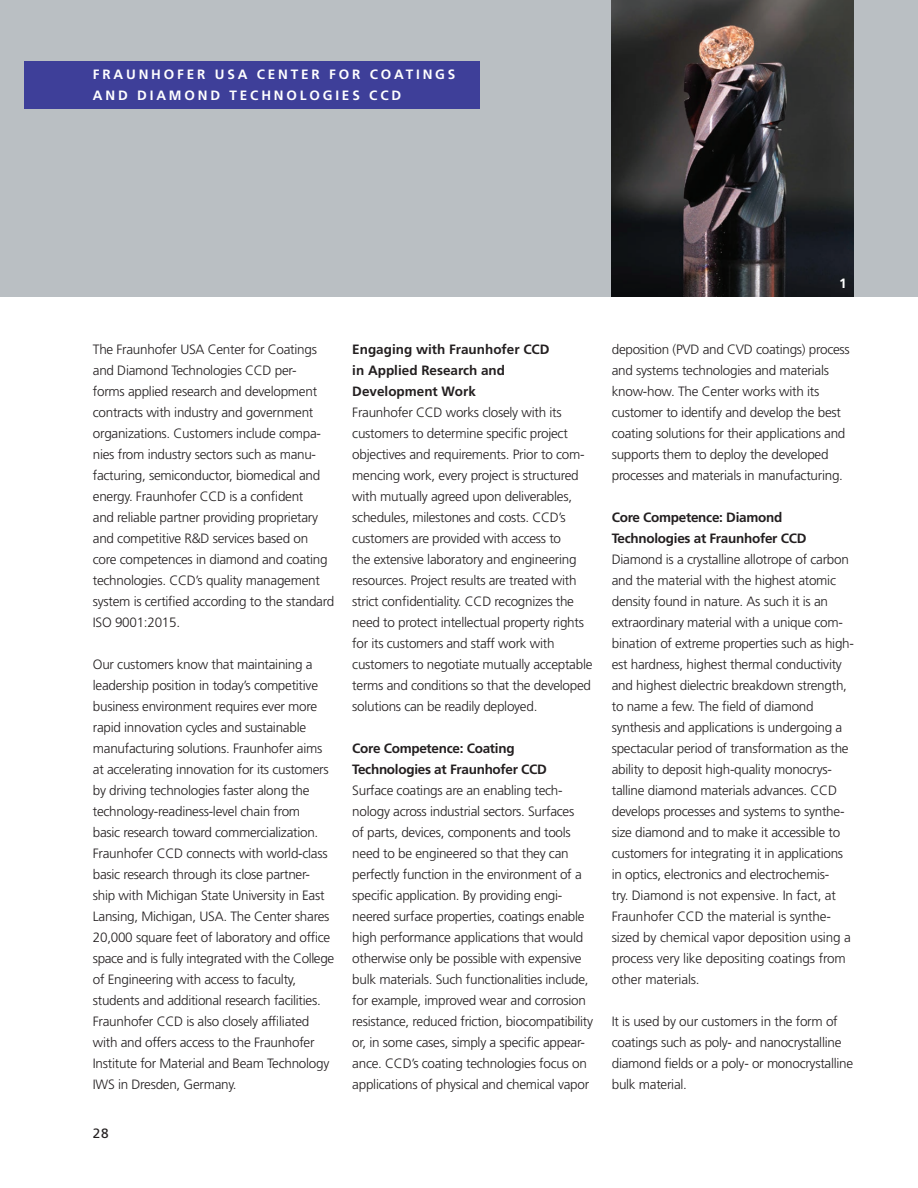
<style>
.page{position:relative;width:918px;height:1188px;background:#fff}
.page>*{position:absolute;margin:0;border:0;box-sizing:border-box;transform-origin:0 0}
.t1{font:300 13.5px/21px "Frutiger LT Std";letter-spacing:-.02em;color:#231f20}
.t2{font:700 13.5px/21px "Frutiger LT Std";letter-spacing:-.02em;color:#231f20}
.t3{font:700 13.5px/21px "Frutiger LT Std";color:#231f20}
.t4{font:700 13.5px/21px "Frutiger LT Std";letter-spacing:.21em;color:#fff}
.t5{font:13.5px "Frutiger LT Std";color:#231f20}
</style>
<div class="page">
<div style="left:0;top:0;width:918px;height:297px;background:#babfc3"></div>
<div style="left:24px;top:61px;width:456px;height:48px;background:#3e3f99"></div>
<img style="left:612px;top:0;width:241px;height:297px">
<p class="t4" style="left:93px;top:64px;width:364px">FRAUNHOFER USA CENTER FOR COATINGS<br>AND DIAMOND TECHNOLOGIES CCD</p>
<p class="t4" style="left:839px;top:273px;width:9px">1</p>
<p class="t1" style="left:93px;top:339px;width:243px">The Fraunhofer USA Center for Coatings and Diamond Technologies CCD per-<br>forms applied research and development contracts with industry and government organizations. Customers include compa&shy;nies from industry sectors such as manu&shy;facturing, semiconductor, biomedical and energy. Fraunhofer CCD is a confident<br>and reliable partner providing proprietary and competitive R&amp;D services based on core competences in diamond and coating technologies. CCD’s quality management system is certified according to the standard ISO 9001:2015.</p>
<p class="t1" style="left:93px;top:654px;width:243px">Our customers know that maintaining a leadership position in today’s competitive business environment requires ever more rapid innovation cycles and sustainable manufacturing solutions. Fraunhofer aims at accelerating innovation for its customers by driving technologies faster along the technology-readiness-level chain from<br>basic research toward commercialization.<br>Fraunhofer CCD connects with world-class basic research through its close partner&shy;ship with Michigan State University in East Lansing, Michigan, USA. The Center shares 20,000 square feet of laboratory and office space and is fully integrated with the College of Engineering with access to faculty, students and additional research facilities.<br>Fraunhofer CCD is also closely affiliated with and offers access to the Fraunhofer Institute for Material and Beam Technology IWS in Dresden, Germany.</p>
<p class="t5" style="left:93px;top:1125px;width:17px">28</p>
<p class="t3" style="left:352px;top:339px;width:199px">Engaging with Fraunhofer CCD in Applied Research and<br>Development Work</p>
<p class="t1" style="left:352px;top:402px;width:242px">Fraunhofer CCD works closely with its customers to determine specific project objectives and requirements. Prior to com&shy;mencing work, every project is structured with mutually agreed upon deliverables, schedules, milestones and costs. CCD’s customers are provided with access to<br>the extensive laboratory and engineering resources. Project results are treated with strict confidentiality. CCD recognizes the need to protect intellectual property rights for its customers and staff work with customers to negotiate mutually acceptable terms and conditions so that the developed solutions can be readily deployed.</p>
<p class="t2" style="left:352px;top:738px;width:196px">Core Competence: Coating<br>Technologies at Fraunhofer CCD</p>
<p class="t1" style="left:352px;top:780px;width:242px">Surface coatings are an enabling tech&shy;nology across industrial sectors. Surfaces<br>of parts, devices, components and tools need to be engineered so that they can perfectly function in the environment of a specific application. By providing engi&shy;neered surface properties, coatings enable high performance applications that would otherwise only be possible with expensive bulk materials. Such functionalities include, for example, improved wear and corrosion resistance, reduced friction, biocompatibility or, in some cases, simply a specific appear&shy;ance. CCD’s coating technologies focus on applications of physical and chemical vapor</p>
<p class="t1" style="left:612px;top:339px;width:240px">deposition (PVD and CVD coatings) process and systems technologies and materials know-how. The Center works with its customer to identify and develop the best coating solutions for their applications and supports them to deploy the developed processes and materials in manufacturing.</p>
<p class="t2" style="left:612px;top:507px;width:196px">Core Competence: Diamond<br>Technologies at Fraunhofer CCD</p>
<p class="t1" style="left:612px;top:549px;width:244px">Diamond is a crystalline allotrope of carbon and the material with the highest atomic density found in nature. As such it is an extraordinary material with a unique com&shy;bination of extreme properties such as high&shy;est hardness, highest thermal conductivity and highest dielectric breakdown strength, to name a few. The field of diamond synthesis and applications is undergoing a spectacular period of transformation as the ability to deposit high-quality monocrys&shy;talline diamond materials advances. CCD develops processes and systems to synthe&shy;size diamond and to make it accessible to customers for integrating it in applications in optics, electronics and electrochemis-<br>try. Diamond is not expensive. In fact, at Fraunhofer CCD the material is synthe&shy;sized by chemical vapor deposition using a process very like depositing coatings from other materials.</p>
<p class="t1" style="left:612px;top:1011px;width:243px">It is used by our customers in the form of coatings such as poly- and nanocrystalline diamond fields or a poly- or monocrystalline bulk material.</p>
</div>
